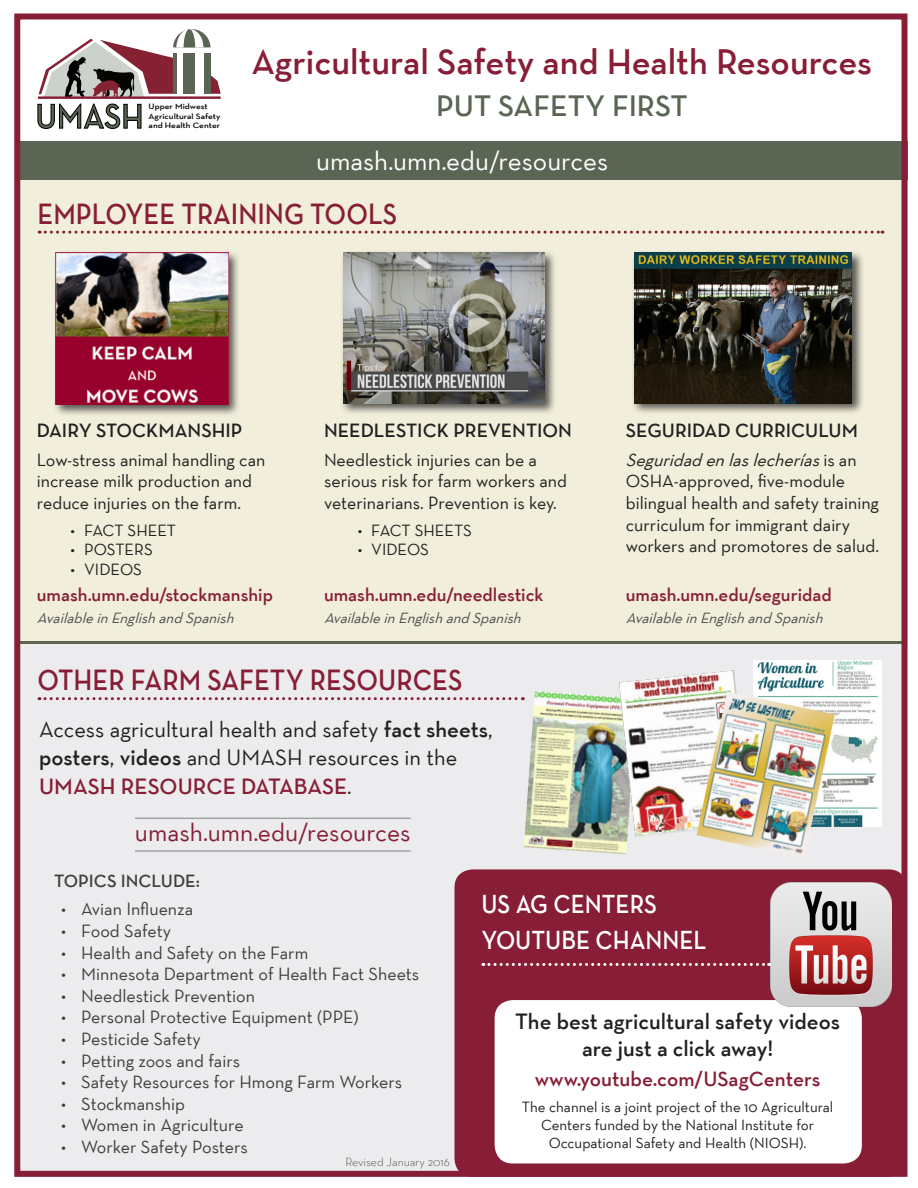
<style>
.page{position:relative;width:918px;height:1188px;background:#fff}
.page>*{position:absolute;margin:0;border:0;box-sizing:border-box;transform-origin:0 0}
.t1{font:600 36px "Neutra Text";color:#871e36}
.t2{font:600 30px "Neutra Text";color:#5a6553}
.t3{font:600 29.7px "Neutra Text";color:#871e36;scale:.91 1}
.t4{font:27px "Neutra Text";color:#fff}
.t5{font:600 26.4px/36px "Neutra Text";color:#fff;scale:.91 1}
.t6{font:25.5px "Neutra Text";color:#871e36}
.t7{font:22.5px/28.5px "Neutra Text";color:#231f20}
.t8{font:600 22.5px/27px "Neutra Text";color:#231f20;text-align:center}
.t9{font:600 21px "Neutra Text";color:#871e36}
.t10{font:600 19.5px "Neutra Text";color:#231f20}
.t11{font:600 18.75px "Neutra Text";color:#871e36}
.t12{font:18px/21.6px "Neutra Text";color:#231f20}
.t13{font:18px "Neutra Text";color:#3e3e3f}
.t14{font:600 18px "Neutra Text";color:#3e3e3f}
.t15{font:16.5px "Neutra Text";color:#231f20}
.t16{font:15px/18px "Neutra Text";color:#231f20;text-align:center}
.t17{font:italic 15px "Neutra Text";color:#4b4c4d}
.t18{font:300 12px "Neutra Text";color:#3e3e3f}
.t19{font:600 7.95px/9.4px "Neutra Text";color:#000;scale:1.15 1}
.s1{font-weight:600}
.s2{font-weight:600;color:#871e36}
.s3{font-style:italic}
</style>
<div class="page">
<div style="left:19px;top:645px;width:886px;height:532px;background:#ececee"></div>
<div style="left:19px;top:171px;width:889px;height:474px;background:#f1eedb"></div>
<svg style="left:38px;top:29px;width:183px;height:100px"></svg>
<hr style="left:38px;top:96px;width:183px;height:3px;background:#862134">
<div style="left:17px;top:141px;width:891px;height:39px;background:#5a6553"></div>
<svg style="left:39px;top:231px;width:844px;height:3px"></svg>
<div style="left:454px;top:869px;width:453px;height:308px;background:#871e36;border-radius:18px"></div>
<div style="left:495px;top:1000px;width:367px;height:163px;background:#fff;border-radius:18px"></div>
<img style="left:770px;top:882px;width:121px;height:125px">
<svg style="left:483px;top:963px;width:287px;height:3px"></svg>
<hr style="left:17px;top:642px;width:888px;height:2px;background:#5a6553">
<svg style="left:39px;top:697px;width:484px;height:3px"></svg>
<div style="left:340px;top:249px;width:217px;height:166px;background:#231f20;opacity:.75"></div>
<img style="left:343px;top:252px;width:201px;height:151px">
<img style="left:524px;top:691px;width:104px;height:163px">
<img style="left:619px;top:670px;width:118px;height:167px">
<img style="left:754px;top:661px;width:127px;height:166px">
<img style="left:697px;top:692px;width:138px;height:162px">
<div style="left:53px;top:250px;width:187px;height:167px;background:#231f20;opacity:.75"></div>
<img style="left:56px;top:252px;width:172px;height:153px">
<div style="left:632px;top:250px;width:232px;height:166px;background:#231f20;opacity:.75"></div>
<img style="left:634px;top:252px;width:218px;height:151px">
<div style="left:14px;top:14px;width:894px;height:1163px;border:6px solid #871e36"></div>
<hr style="left:135px;top:818px;width:276px;height:1px;background:#808285">
<hr style="left:135px;top:851px;width:276px;height:1px;background:#808285">
<p class="t19" style="left:149px;top:102px;width:64px">Upper Midwest<br>Agricultural Safety and Health Center</p>
<p class="t1" style="left:252px;top:39px;width:622px">Agricultural Safety and Health Resources</p>
<p class="t2" style="left:436px;top:88px;width:253px">PUT SAFETY FIRST</p>
<p class="t4" style="left:316px;top:145px;width:293px">umash.umn.edu/resources</p>
<p class="t3" style="left:38px;top:196px;width:397px">EMPLOYEE TRAINING TOOLS</p>
<p class="t10" style="left:37px;top:419px;width:207px">DAIRY STOCKMANSHIP</p>
<p class="t12" style="left:37px;top:449px;width:230px">Low-stress animal handling can increase milk production and reduce injuries on the farm.</p>
<p class="t15" style="left:71px;top:520px;width:107px">• FACT SHEET</p>
<p class="t15" style="left:71px;top:540px;width:84px">• POSTERS</p>
<p class="t15" style="left:71px;top:560px;width:73px">• VIDEOS</p>
<p class="t11" style="left:37px;top:583px;width:238px">umash.umn.edu/stockmanship</p>
<p class="t17" style="left:37px;top:608px;width:203px">AvailableinEnglishandSpanish</p>
<p class="t10" style="left:324px;top:419px;width:250px">NEEDLESTICK PREVENTION</p>
<p class="t12" style="left:324px;top:449px;width:245px">Needlestick injuries can be a serious risk for farm workers and veterinarians. Prevention is key.</p>
<p class="t15" style="left:358px;top:520px;width:116px">• FACT SHEETS</p>
<p class="t15" style="left:358px;top:540px;width:73px">• VIDEOS</p>
<p class="t11" style="left:324px;top:583px;width:221px">umash.umn.edu/needlestick</p>
<p class="t17" style="left:324px;top:608px;width:203px">AvailableinEnglishandSpanish</p>
<p class="t3" style="left:38px;top:662px;width:469px">OTHER FARM SAFETY RESOURCES</p>
<p class="t7" style="left:39px;top:714px;width:455px">Access agricultural health and safety <span class="s1">fact sheets</span>, <span class="s1">posters</span>, <span class="s1">videos</span> and UMASH resources in the<br><span class="s2">UMASH RESOURCE DATABASE</span>.</p>
<p class="t6" style="left:135px;top:817px;width:277px">umash.umn.edu/resources</p>
<p class="t10" style="left:626px;top:419px;width:234px">SEGURIDAD CURRICULUM</p>
<p class="t12" style="left:626px;top:449px;width:255px"><span class="s3">Seguridadenlaslecherías</span>i s a n<br>OSHA-approved, five-module bilingual health and safety training curriculum for immigrant dairy workers and promotores de salud.</p>
<p class="t11" style="left:626px;top:583px;width:207px">umash.umn.edu/seguridad</p>
<p class="t17" style="left:626px;top:608px;width:203px">AvailableinEnglishandSpanish</p>
<p class="t14" style="left:54px;top:870px;width:147px">TOPICS INCLUDE:</p>
<p class="t13" style="left:61px;top:898px;width:134px">• Avian Influenza</p>
<p class="t13" style="left:61px;top:920px;width:112px">• Food Safety</p>
<p class="t13" style="left:61px;top:942px;width:249px">• Health and Safety on the Farm</p>
<p class="t13" style="left:61px;top:963px;width:360px">• Minnesota Department of Health Fact Sheets</p>
<p class="t13" style="left:61px;top:985px;width:196px">• Needlestick Prevention</p>
<p class="t13" style="left:61px;top:1006px;width:299px">• Personal Protective Equipment (PPE)</p>
<p class="t13" style="left:61px;top:1028px;width:141px">• Pesticide Safety</p>
<p class="t13" style="left:61px;top:1050px;width:181px">• Petting zoos and fairs</p>
<p class="t13" style="left:61px;top:1071px;width:343px">• Safety Resources for Hmong Farm Workers</p>
<p class="t13" style="left:61px;top:1093px;width:126px">• Stockmanship</p>
<p class="t13" style="left:61px;top:1114px;width:184px">• Women in Agriculture</p>
<p class="t13" style="left:61px;top:1136px;width:188px">• Worker Safety Posters</p>
<p class="t18" style="left:346px;top:1154px;width:106px">Revised January 2016</p>
<p class="t5" style="left:481px;top:886px;width:249px">US AG CENTERS<br>YOUTUBE CHANNEL</p>
<p class="t8" style="left:515px;top:1008px;width:326px">The best agricultural safety videos are just a click away!</p>
<p class="t9" style="left:535px;top:1066px;width:287px">www.youtube.com/USagCenters</p>
<p class="t16" style="left:522px;top:1098px;width:313px">The channel is a joint project of the 10 Agricultural<br>Centers funded by the National Institute for<br>Occupational Safety and Health (NIOSH).</p>
</div>
